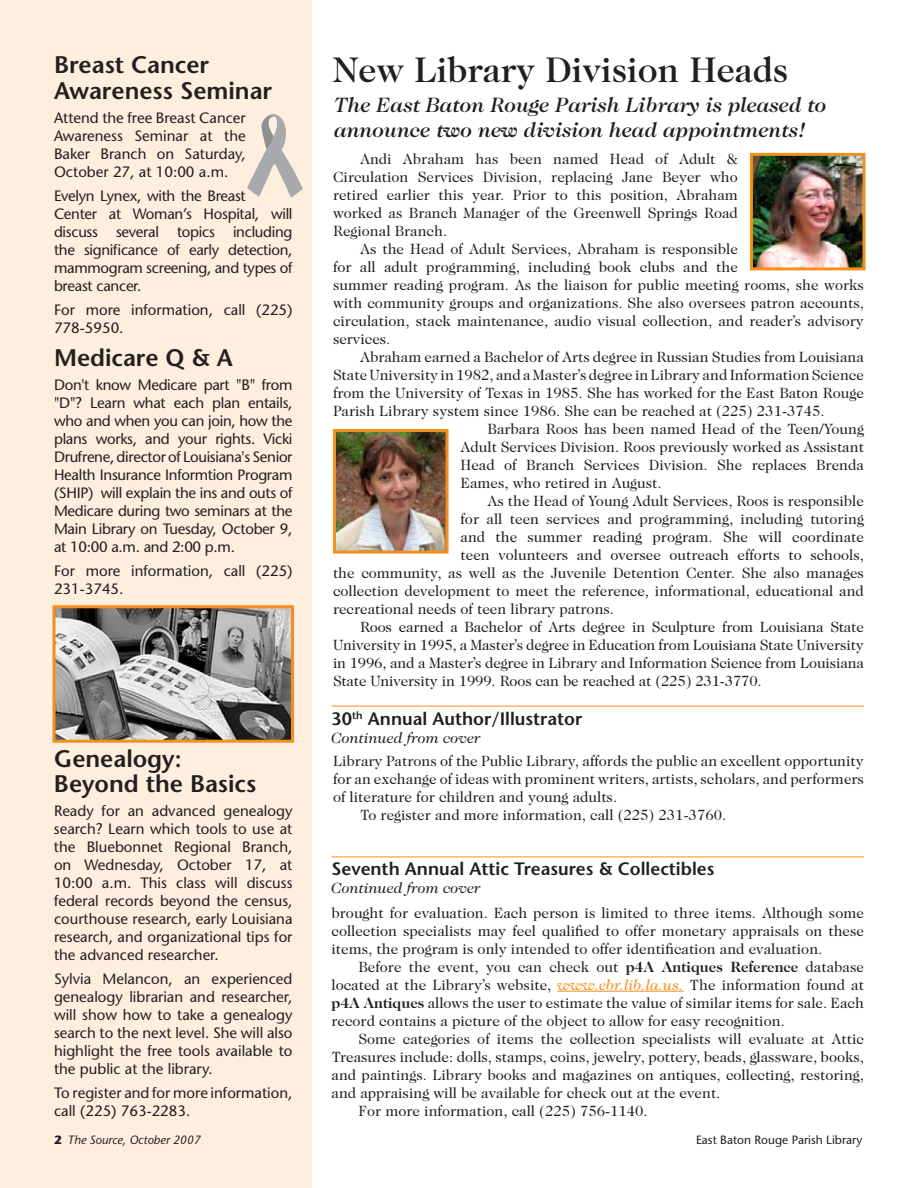
<style>
.page{position:relative;width:918px;height:1188px;background:#fff}
.page>*{position:absolute;margin:0;border:0;box-sizing:border-box;transform-origin:0 0}
.t1{font:500 36px "Caslon Two Twenty Four";color:#231f20}
.t2{font:600 24px/25.5px "Stone Sans";color:#231f20}
.t3{font:italic 500 21px/25.2px "Caslon Two Twenty Four";color:#231f20}
.t4{font:600 18px "Stone Sans";color:#231f20}
.t5{font:15px/18px "Caslon Two Twenty Four";color:#231f20;text-align:justify}
.t6{font:15px/18px "Stone Sans";color:#231f20;text-align:justify}
.t7{font:15px/18px "Stone Sans";letter-spacing:-.02em;color:#231f20}
.t8{font:italic 15px "Caslon Two Twenty Four";color:#231f20}
.t9{font:12px "Stone Sans";color:#231f20}
.t10{font:italic 12px "Stone Sans";color:#231f20}
.s1{font-weight:700}
.s2{font-style:italic;color:#f38f1d}
</style>
<div class="page">
<div style="left:0;top:0;width:312px;height:1188px;background:#fdeedd"></div>
<hr style="left:332px;top:857px;width:532px;height:1px;background:#f38f1d">
<img style="left:754px;top:157px;width:108px;height:109px">
<div style="left:750px;top:153px;width:116px;height:117px;border:3px solid #f38f1d"></div>
<img style="left:56px;top:609px;width:234px;height:130px">
<div style="left:52px;top:605px;width:242px;height:138px;border:3px solid #f38f1d"></div>
<img style="left:337px;top:433px;width:108px;height:117px">
<div style="left:333px;top:429px;width:116px;height:125px;border:3px solid #f38f1d"></div>
<hr style="left:557px;top:991px;width:127px;height:1px;background:#f38f1d">
<hr style="left:332px;top:706px;width:532px;height:1px;background:#f38f1d">
<svg style="left:247px;top:114px;width:56px;height:84px"></svg>
<h2 class="t2" style="left:54px;top:52px;width:220px">Breast Cancer<br>Awareness Seminar</h2>
<p class="t6" style="left:54px;top:108px;width:193px">Attend the free Breast Cancer Awareness Seminar at the Baker Branch on Saturday, October 27, at 10:00 a.m.</p>
<p class="t7" style="left:54px;top:186px;width:240px">Evelyn Lynex, with the Breast<br>Center at Woman’s Hospital, will discuss several topics including the significance of early detection, mammogram screening, and types of breast cancer.</p>
<p class="t6" style="left:54px;top:300px;width:240px">For more information, call (225)<br>778-5950.</p>
<h2 class="t2" style="left:54px;top:344px;width:180px">Medicare Q &amp; A</h2>
<p class="t6" style="left:54px;top:375px;width:240px">Don't know Medicare part "B" from "D"? Learn what each plan entails, who and when you can join, how the plans works, and your rights. Vicki Drufrene, director of Louisiana's Senior Health Insurance Informtion Program (SHIP) will explain the ins and outs of Medicare during two seminars at the Main Library on Tuesday, October 9, at 10:00 a.m. and 2:00 p.m.</p>
<p class="t6" style="left:54px;top:561px;width:240px">For more information, call (225)<br>231-3745.</p>
<h2 class="t2" style="left:54px;top:745px;width:204px">Genealogy:<br>Beyond the Basics</h2>
<p class="t6" style="left:54px;top:802px;width:240px">Ready for an advanced genealogy search? Learn which tools to use at the Bluebonnet Regional Branch, on Wednesday, October 17, at 10:00 a.m. This class will discuss federal records beyond the census, courthouse research, early Louisiana research, and organizational tips for the advanced researcher.</p>
<p class="t6" style="left:54px;top:970px;width:240px">Sylvia Melancon, an experienced genealogy librarian and researcher, will show how to take a genealogy search to the next level. She will also highlight the free tools available to the public at the library.</p>
<p class="t6" style="left:54px;top:1084px;width:240px">To register and for more information, call (225) 763-2283.</p>
<h1 class="t1" style="left:333px;top:49px;width:457px">New Library Division Heads</h1>
<h3 class="t3" style="left:333px;top:92px;width:494px">The East Baton Rouge Parish Library is pleased to announce two new division head appointments!</h3>
<p class="t5" style="left:333px;top:150px;width:406px;text-indent:27px">Andi Abraham has been named Head of Adult &amp; Circulation Services Division, replacing Jane Beyer who retired earlier this year. Prior to this position, Abraham worked as Branch Manager of the Greenwell Springs Road Regional Branch.</p>
<p class="t5" style="left:333px;top:240px;width:532px;text-align:left;text-indent:27px">As the Head of Adult Services, Abraham is responsible<br>for all adult programming, including book clubs and the<br>summer reading program. As the liaison for public meeting rooms, she works with community groups and organizations. She also oversees patron accounts, circulation, stack maintenance, audio visual collection, and reader’s advisory services.</p>
<p class="t5" style="left:360px;top:348px;width:505px">Abraham earned a Bachelor of Arts degree in Russian Studies from Louisiana</p>
<p class="t5" style="left:333px;top:366px;width:532px">State University in 1982, and a Master’s degree in Library and Information Science</p>
<p class="t5" style="left:333px;top:384px;width:533px">from the University of Texas in 1985. She has worked for the East Baton Rouge</p>
<p class="t5" style="left:333px;top:402px;width:493px">Parish Library system since 1986. She can be reached at (225) 231-3745.</p>
<p class="t5" style="left:488px;top:420px;width:378px">Barbara Roos has been named Head of the Teen/Young</p>
<p class="t5" style="left:461px;top:438px;width:405px">Adult Services Division. Roos previously worked as Assistant</p>
<p class="t5" style="left:461px;top:456px;width:405px">Head of Branch Services Division. She replaces Brenda</p>
<p class="t5" style="left:461px;top:474px;width:203px">Eames, who retired in August.</p>
<p class="t5" style="left:488px;top:492px;width:378px">As the Head of Young Adult Services, Roos is responsible</p>
<p class="t5" style="left:461px;top:510px;width:405px">for all teen services and programming, including tutoring</p>
<p class="t5" style="left:461px;top:528px;width:405px">and the summer reading program. She will coordinate</p>
<p class="t5" style="left:461px;top:546px;width:405px">teen volunteers and oversee outreach efforts to schools,</p>
<p class="t5" style="left:333px;top:564px;width:532px">the community, as well as the Juvenile Detention Center. She also manages</p>
<p class="t5" style="left:333px;top:582px;width:532px">collection development to meet the reference, informational, educational and</p>
<p class="t5" style="left:333px;top:600px;width:283px">recreational needs of teen library patrons.</p>
<p class="t5" style="left:360px;top:618px;width:505px">Roos earned a Bachelor of Arts degree in Sculpture from Louisiana State</p>
<p class="t5" style="left:333px;top:636px;width:532px">University in 1995, a Master’s degree in Education from Louisiana State University</p>
<p class="t5" style="left:333px;top:654px;width:533px">in 1996, and a Master’s degree in Library and Information Science from Louisiana</p>
<p class="t5" style="left:333px;top:672px;width:430px">State University in 1999. Roos can be reached at (225) 231-3770.</p>
<p class="t4" style="left:332px;top:707px;width:252px">30<sup>th</sup> Annual Author/I llustrator</p>
<p class="t8" style="left:332px;top:729px;width:151px">Continued from cover</p>
<p class="t5" style="left:333px;top:752px;width:532px">Library Patrons of the Public Library, affords the public an excellent opportunity</p>
<p class="t5" style="left:333px;top:770px;width:532px">for an exchange of ideas with prominent writers, artists, scholars, and performers</p>
<p class="t5" style="left:333px;top:788px;width:286px">of literature for children and young adults.</p>
<p class="t5" style="left:360px;top:806px;width:368px">To register and more information, call (225) 231-3760.</p>
<p class="t4" style="left:332px;top:858px;width:384px">Seventh Annual Attic Treasures &amp; Collectibles</p>
<p class="t8" style="left:332px;top:880px;width:151px">Continued from cover</p>
<p class="t5" style="left:332px;top:903px;width:534px">brought for evaluation. Each person is limited to three items. Although some collection specialists may feel qualified to offer monetary appraisals on these items, the program is only intended to offer identification and evaluation.</p>
<p class="t5" style="left:332px;top:957px;width:534px;text-indent:27px">Before the event, you can check out <span class="s1">p4A Antiques Reference</span> database located at the Library’s website, <span class="s2">www.ebr.lib.la.us.</span> The information found at <span class="s1">p4A Antiques</span> allows the user to estimate the value of similar items for sale. Each record contains a picture of the object to allow for easy recognition.</p>
<p class="t5" style="left:358px;top:1029px;width:507px">Some categories of items the collection specialists will evaluate at Attic</p>
<p class="t5" style="left:332px;top:1047px;width:534px">Treasures include: dolls, stamps, coins, jewelry, pottery, beads, glassware, books,</p>
<p class="t5" style="left:332px;top:1065px;width:534px">and paintings. Library books and magazines on antiques, collecting, restoring,</p>
<p class="t5" style="left:332px;top:1083px;width:390px">and appraising will be available for check out at the event.</p>
<p class="t5" style="left:359px;top:1101px;width:291px">For more information, call (225) 756-1140.</p>
<p class="t10" style="left:68px;top:1132px;width:135px">The Source, October 2007</p>
<p class="t9" style="left:696px;top:1132px;width:168px">East Baton Rouge Parish Library</p>
</div>
